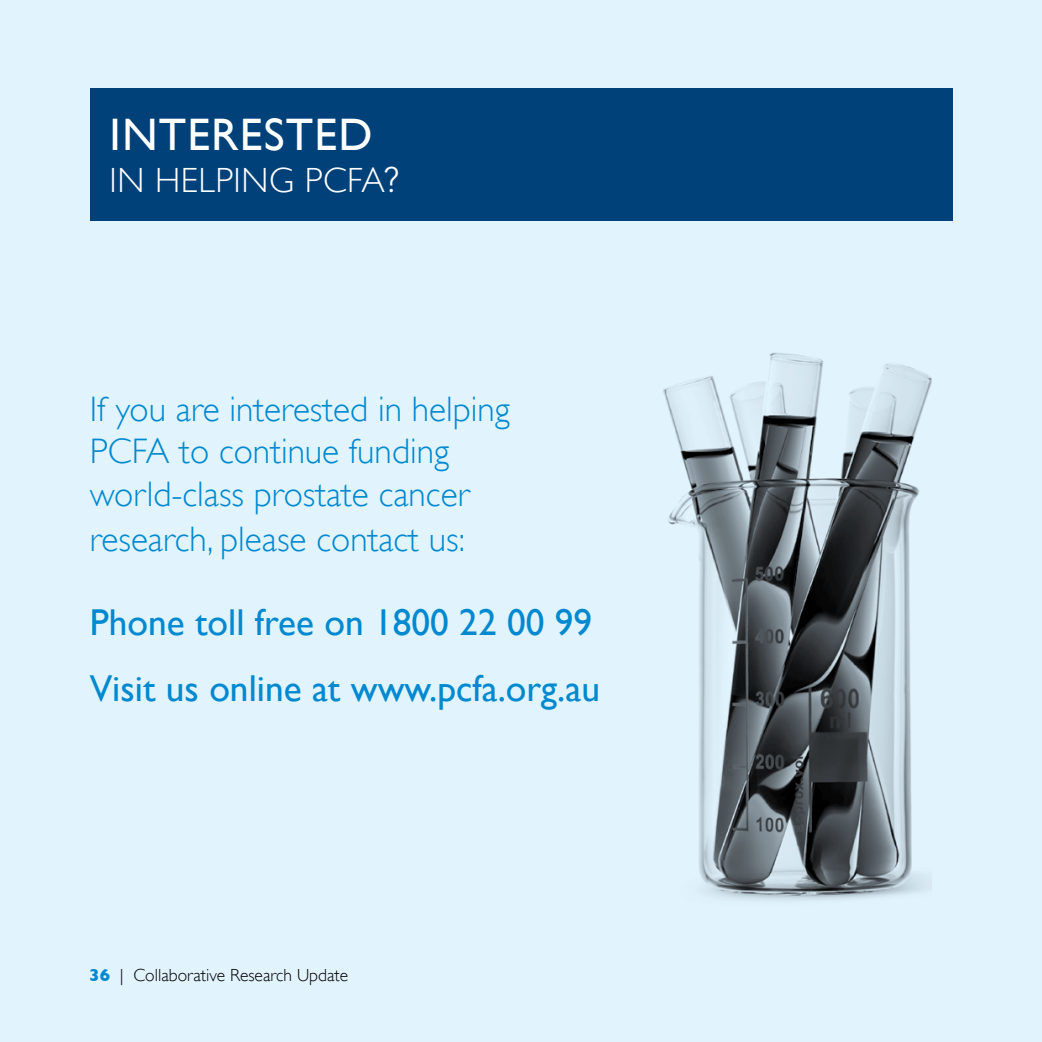
<style>
.page{position:relative;width:1042px;height:1042px;background:#e1f3fc}
.page>*{position:absolute;margin:0;border:0;box-sizing:border-box;transform-origin:0 0}
.t1{font:45.5px "Gill Sans";letter-spacing:.025em;color:#fff}
.t2{font:37.27px/66.9px "Gill Sans";color:#0089d0}
.t3{font:300 35.35px/43.2px "Gill Sans";color:#0089d0}
.t4{font:300 35px "Gill Sans";letter-spacing:.015em;color:#fff}
.t5{font:300 17.5px "Gill Sans";color:#000}
.s1{font-family:"Avenir"}
.s2{font-weight:700;color:#0089d0}
</style>
<div class="page">
<div style="left:90px;top:88px;width:862px;height:133px;background:#004179"></div>
<img style="left:663px;top:352px;width:268px;height:548px">
<p class="t1" style="left:110px;top:107px;width:264px">interested</p>
<p class="t4" style="left:110px;top:160px;width:91px">in helping</p>
<p class="t4" style="left:305px;top:160px;width:96px">PCFA<span class="s1">?</span></p>
<p class="t3" style="left:90px;top:387px;width:422px">If you are interested in helping<br>PCFA to continue funding world-class prostate cancer research, please contact us:</p>
<p class="t2" style="left:90px;top:588px;width:512px">Phone toll free on 1800 22 00 99<br>Visit us online at www.pcfa.org.au</p>
<p class="t5" style="left:89px;top:965px;width:260px"><span class="s2">36</span> | Collaborative Research Update</p>
</div>
